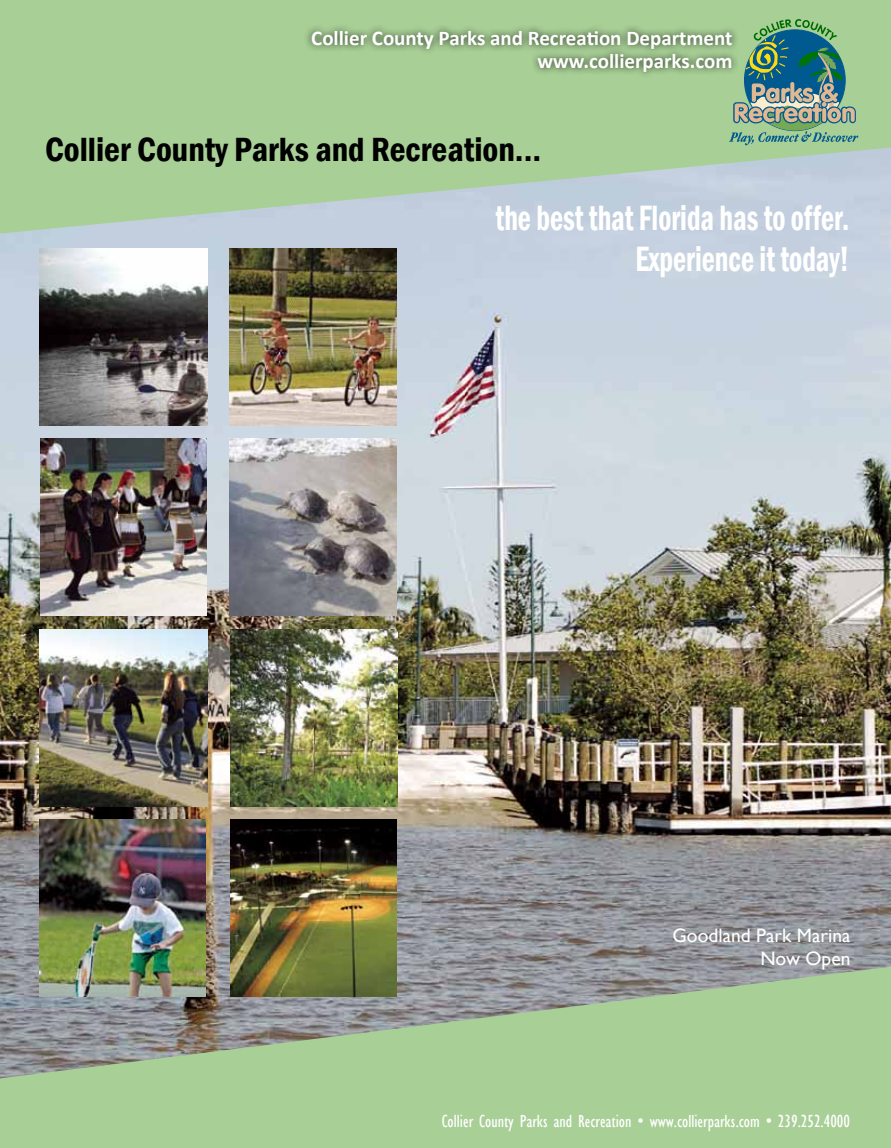
<style>
.page{position:relative;width:891px;height:1148px;background:#fff}
.page>*{position:absolute;margin:0;border:0;box-sizing:border-box;transform-origin:0 0}
.t1{font:600 condensed 36.15px/40.5px "Franklin Gothic";color:#fff;text-align:right;scale:.79 1}
.t2{font:600 condensed 34.5px "Franklin Gothic";color:#000}
.t3{font:700 21px/22.5px "Calibri";color:#fff;text-align:right}
.t4{font:19.5px/23.4px "Gill Sans";color:#fff;text-align:right}
.t5{font:condensed 18px "Gill Sans";color:#fff}
</style>
<div class="page">
<img style="left:0;top:233px;width:891px;height:733px">
<svg style="left:0;top:0;width:891px;height:233px;background:#adcea6"></svg>
<svg style="left:0;top:966px;width:891px;height:182px;background:#a1be95"></svg>
<div style="left:303px;top:23px;width:436px;height:55px;background:#000;opacity:.75"></div>
<svg style="left:729px;top:19px;width:129px;height:126px;background:#729f88"></svg>
<img style="left:40px;top:819px;width:165px;height:177px">
<img style="left:230px;top:248px;width:166px;height:177px">
<img style="left:231px;top:629px;width:166px;height:177px">
<img style="left:231px;top:819px;width:165px;height:177px">
<img style="left:40px;top:629px;width:168px;height:177px">
<img style="left:230px;top:439px;width:166px;height:177px">
<img style="left:40px;top:439px;width:167px;height:177px">
<img style="left:40px;top:248px;width:168px;height:177px">
<p class="t3" style="left:311px;top:26px;width:423px">Collier County Parks and Recreation Department www.collierparks.com</p>
<h2 class="t2" style="left:45px;top:127px;width:498px">Collier County Parks and Recreation...</h2>
<h1 class="t1" style="left:496px;top:197px;width:449px">the best that Florida has to offer.<br>Experience it today!</h1>
<p class="t4" style="left:673px;top:924px;width:179px">Goodland Park Marina<br>Now Open</p>
<p class="t5" style="left:442px;top:1110px;width:410px">Collier County Parks and Recreation • www.collierparks.com • 239.252.4000</p>
</div>
